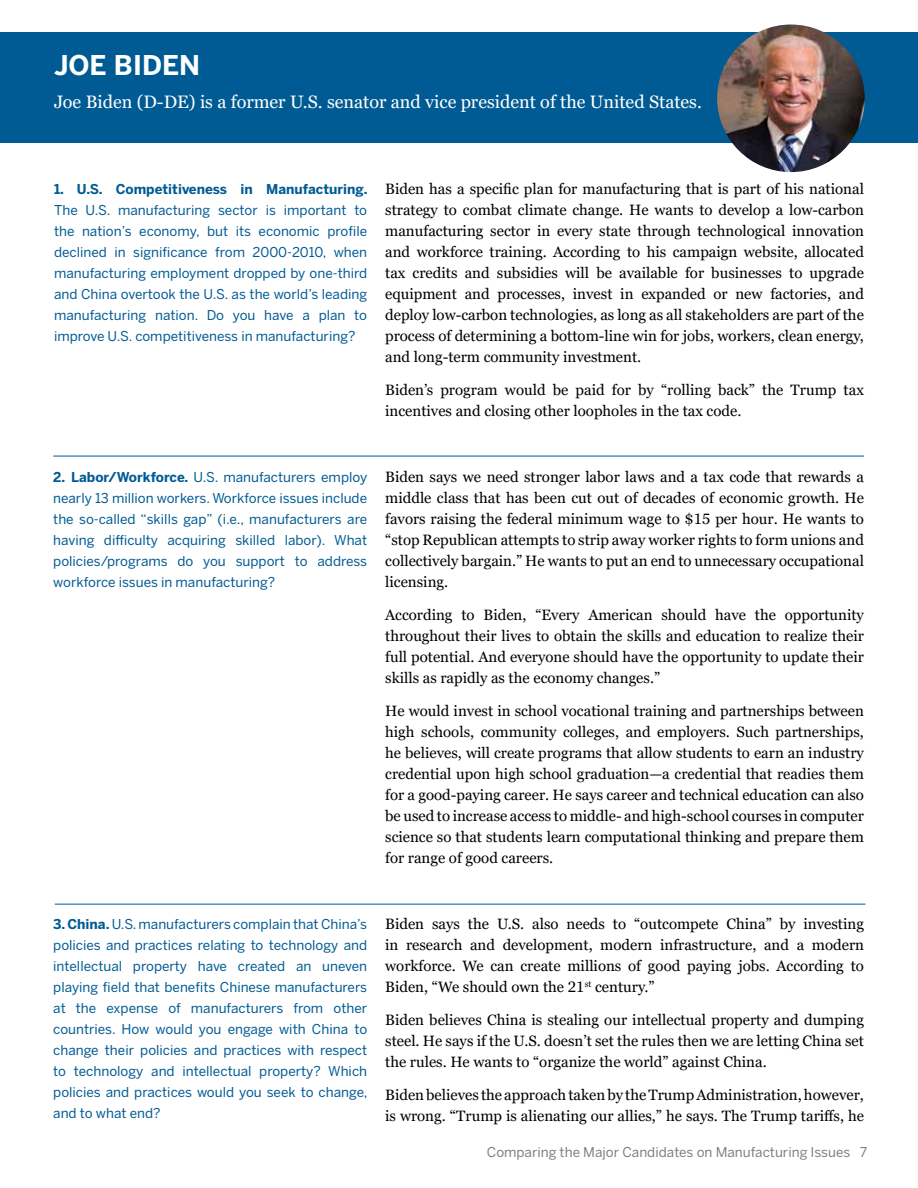
<style>
.page{position:relative;width:918px;height:1188px;background:#fff}
.page>*{position:absolute;margin:0;border:0;box-sizing:border-box;transform-origin:0 0}
.t1{font:700 27px "Benton Sans";color:#fff}
.t2{font:18px "Georgia Pro";color:#fff}
.t3{font:15px/21px "Georgia Pro";color:#000;text-align:justify}
.t4{font:13.5px/21px "Benton Sans";color:#005b94;text-align:justify}
.t5{font:13.5px "Benton Sans";color:#867d78}
.t6{font:700 13.5px "Benton Sans";color:#005b94}
.s1{font-weight:700}
</style>
<div class="page">
<div style="left:0;top:32px;width:918px;height:111px;background:#005b94"></div>
<img style="left:717px;top:25px;width:148px;height:147px;border-radius:74px">
<hr style="left:53px;top:456px;width:811px;height:1px;background:#005b94">
<hr style="left:55px;top:904px;width:810px;height:1px;background:#005b94">
<h1 class="t1" style="left:54px;top:48px;width:148px">JOE BIDEN</h1>
<p class="t2" style="left:54px;top:92px;width:649px">Joe Biden (D-DE) is a former U.S. senator and vice president of the United States.</p>
<p class="t6" style="left:54px;top:180px;width:315px">1. U.S. Competitiveness in Manufacturing.</p>
<p class="t4" style="left:54px;top:199px;width:315px">The U.S. manufacturing sector is important to the nation’s economy, but its economic profile declined in significance from 2000-2010, when manufacturing employment dropped by one-third and China overtook the U.S. as the world’s leading manufacturing nation. Do you have a plan to improve U.S. competitiveness in manufacturing?</p>
<p class="t3" style="left:385px;top:179px;width:480px">Biden has a specific plan for manufacturing that is part of his national strategy to combat climate change. He wants to develop a low-carbon manufacturing sector in every state through technological innovation and workforce training. According to his campaign website, allocated tax credits and subsidies will be available for businesses to upgrade equipment and processes, invest in expanded or new factories, and deploy low-carbon technologies, as long as all stakeholders are part of the process of determining a bottom-line win for jobs, workers, clean energy, and long-term community investment.</p>
<p class="t3" style="left:385px;top:380px;width:480px">Biden’s program would be paid for by “rolling back” the Trump tax incentives and closing other loopholes in the tax code.</p>
<p class="t4" style="left:53px;top:467px;width:315px"><span class="s1">2. Labor/Workforce.</span> U.S. manufacturers employ nearly 13 million workers. Workforce issues include the so-called “skills gap” (i.e., manufacturers are having difficulty acquiring skilled labor). What policies/programs do you support to address workforce issues in manufacturing?</p>
<p class="t3" style="left:385px;top:467px;width:480px">Biden says we need stronger labor laws and a tax code that rewards a middle class that has been cut out of decades of economic growth. He favors raising the federal minimum wage to $15 per hour. He wants to “stop Republican attempts to strip away worker rights to form unions and collectively bargain.” He wants to put an end to unnecessary occupational licensing.</p>
<p class="t3" style="left:385px;top:605px;width:480px">According to Biden, “Every American should have the opportunity throughout their lives to obtain the skills and education to realize their full potential. And everyone should have the opportunity to update their skills as rapidly as the economy changes.”</p>
<p class="t3" style="left:385px;top:701px;width:480px">He would invest in school vocational training and partnerships between high schools, community colleges, and employers. Such partnerships, he believes, will create programs that allow students to earn an industry credential upon high school graduation—a credential that readies them for a good-paying career. He says career and technical education can also be used to increase access to middle- and high-school courses in computer science so that students learn computational thinking and prepare them for range of good careers.</p>
<p class="t4" style="left:53px;top:914px;width:316px"><span class="s1">3. China.</span> U.S. manufacturers complain that China’s policies and practices relating to technology and intellectual property have created an uneven playing field that benefits Chinese manufacturers at the expense of manufacturers from other countries. How would you engage with China to change their policies and practices with respect to technology and intellectual property? Which policies and practices would you seek to change, and to what end?</p>
<p class="t3" style="left:385px;top:914px;width:480px">Biden says the U.S. also needs to “outcompete China” by investing in research and development, modern infrastructure, and a modern workforce. We can create millions of good paying jobs. According to Biden, “We should own the 21<sup>st</sup> century.”</p>
<p class="t3" style="left:385px;top:1010px;width:480px">Biden believes China is stealing our intellectual property and dumping steel. He says if the U.S. doesn’t set the rules then we are letting China set the rules. He wants to “organize the world” against China.</p>
<p class="t3" style="left:385px;top:1085px;width:480px">Biden believes the approach taken by the Trump Administration, however, is wrong. “Trump is alienating our allies,” he says. The Trump tariffs, he</p>
<p class="t5" style="left:487px;top:1144px;width:382px">Comparing the Major Candidates on Manufacturing Issues 7</p>
</div>
